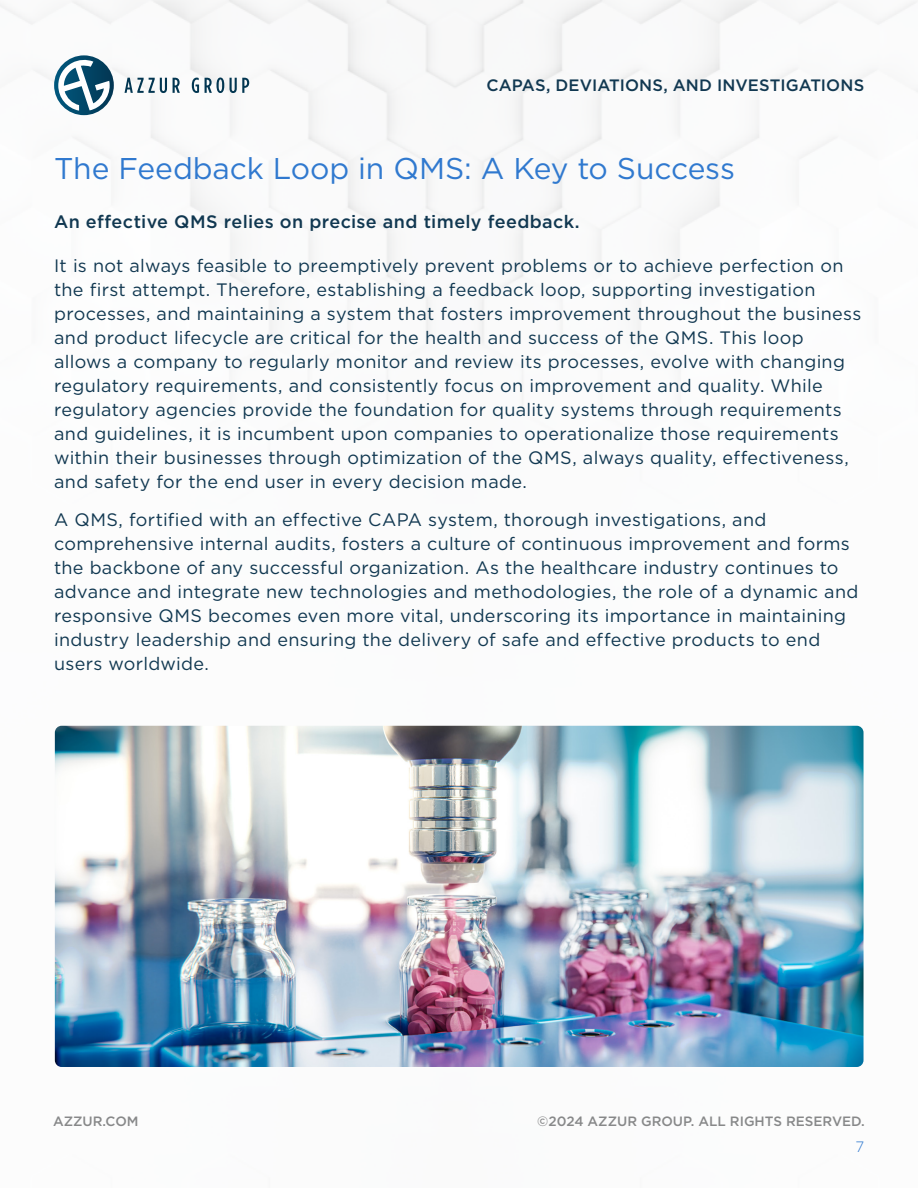
<style>
.page{position:relative;width:918px;height:1188px;background:#fff}
.page>*{position:absolute;margin:0;border:0;box-sizing:border-box;transform-origin:0 0}
.Paragraph_Style_2{font:30px "Gotham";letter-spacing:-.005em;color:#3079cf}
.Paragraph_Style_2-2{font:18px/24px "Gotham";letter-spacing:.015em;color:#113851}
.Paragraph_Style_2-3{font:500 18px "Gotham";letter-spacing:.02em;color:#113851}
.t1{font:500 16.5px "Gotham";letter-spacing:.005em;color:#113851}
.Paragraph{font:300 15px "Gotham";color:#3079cf}
.t2{font:500 13.5px "Gotham";color:#878889}
</style>
<div class="page">
<img style="left:0;top:0;width:918px;height:1062px">
<svg style="left:54px;top:55px;width:60px;height:60px"></svg>
<svg style="left:58px;top:59px;width:52px;height:52px"></svg>
<svg style="left:125px;top:78px;width:42px;height:15px"></svg>
<svg style="left:173px;top:78px;width:7px;height:15px"></svg>
<svg style="left:192px;top:78px;width:7px;height:15px"></svg>
<svg style="left:205px;top:78px;width:19px;height:15px"></svg>
<svg style="left:230px;top:78px;width:19px;height:15px"></svg>
<img style="left:55px;top:726px;width:809px;height:341px">
<p class="t1" style="left:486px;top:76px;width:379px">CAPAS, DEVIATIONS, AND INVESTIGATIONS</p>
<p class="Paragraph_Style_2" style="left:54px;top:151px;width:682px">The Feedback Loop in QMS: A Key to Success</p>
<p class="Paragraph_Style_2-3" style="left:54px;top:211px;width:527px">An effective QMS relies on precise and timely feedback.</p>
<p class="Paragraph_Style_2-2" style="left:54px;top:254px;width:809px">It is not always feasible to preemptively prevent problems or to achieve perfection on the first attempt. Therefore, establishing a feedback loop, supporting investigation processes, and maintaining a system that fosters improvement throughout the business and product lifecycle are critical for the health and success of the QMS. This loop allows a company to regularly monitor and review its processes, evolve with changing regulatory requirements, and consistently focus on improvement and quality. While regulatory agencies provide the foundation for quality systems through requirements and guidelines, it is incumbent upon companies to operationalize those requirements within their businesses through optimization of the QMS, always quality, effectiveness, and safety for the end user in every decision made.</p>
<p class="Paragraph_Style_2-2" style="left:54px;top:507px;width:806px">A QMS, fortified with an effective CAPA system, thorough investigations, and comprehensive internal audits, fosters a culture of continuous improvement and forms the backbone of any successful organization. As the healthcare industry continues to advance and integrate new technologies and methodologies, the role of a dynamic and responsive QMS becomes even more vital, underscoring its importance in maintaining industry leadership and ensuring the delivery of safe and effective products to end users worldwide.</p>
<p class="t2" style="left:53px;top:1114px;width:87px">AZZUR.COM</p>
<p class="t2" style="left:537px;top:1114px;width:329px">©2024 AZZUR GROUP. ALL RIGHTS RESERVED.</p>
<p class="Paragraph" style="left:855px;top:1138px;width:10px">7</p>
</div>
